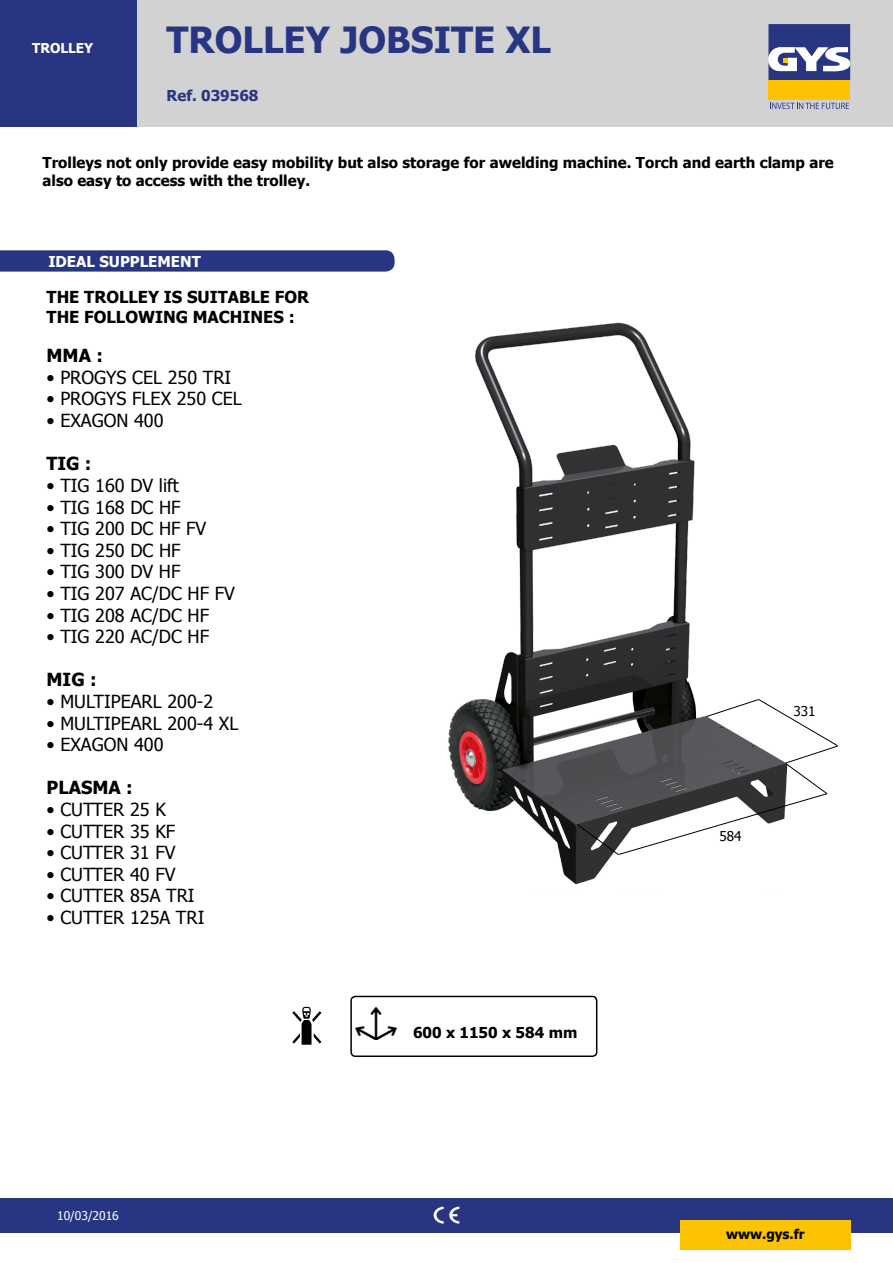
<style>
.page{position:relative;width:893px;height:1263px;background:#fff}
.page>*{position:absolute;margin:0;border:0;box-sizing:border-box;transform-origin:0 0}
.t1{font:700 36px "Tahoma";color:#283583}
.t2{font:18px "Tahoma";color:#000}
.t3{font:700 18px "Tahoma";color:#000}
.t4{font:700 16.5px/19.8px "Tahoma";color:#000}
.t5{font:700 15px/18px "Tahoma";color:#000}
.t6{font:700 15px "Tahoma";color:#fff}
.t7{font:700 15px "Tahoma";color:#283583}
.t8{font:700 13.5px "Tahoma";color:#000}
.t9{font:700 13.5px "Tahoma";color:#fff}
.t10{font:13.5px "Tahoma";color:#000}
.t11{font:12px "Tahoma";color:#fff}
</style>
<div class="page">
<div style="left:137px;top:0;width:756px;height:127px;background:#d2d2d2"></div>
<div style="left:768px;top:81px;width:82px;height:19px;background:#fdc300"></div>
<svg style="left:768px;top:24px;width:82px;height:57px;background:#676ea1"></svg>
<svg style="left:770px;top:103px;width:79px;height:6px"></svg>
<div style="left:0;top:0;width:137px;height:127px;background:#283583"></div>
<div style="left:0;top:1198px;width:893px;height:34px;background:#283583"></div>
<svg style="left:434px;top:1206px;width:25px;height:18px"></svg>
<svg style="left:0;top:250px;width:395px;height:22px;background:#303c87"></svg>
<img style="left:448px;top:322px;width:247px;height:563px">
<svg style="left:576px;top:699px;width:262px;height:156px"></svg>
<div style="left:680px;top:1220px;width:170px;height:30px;background:#fdc300"></div>
<div style="left:350px;top:996px;width:247px;height:61px;border:2px solid #000;border-radius:4px"></div>
<p class="t9" style="left:32px;top:38px;width:63px">TROLLEY</p>
<h1 class="t1" style="left:167px;top:15px;width:386px">TROLLEY JOBSITE XL</h1>
<p class="t7" style="left:167px;top:85px;width:93px">Ref. 039568</p>
<p class="t5" style="left:43px;top:152px;width:793px">Trolleys not only provide easy mobility but also storage for awelding machine. Torch and earth clamp are also easy to access with the trolley.</p>
<p class="t6" style="left:48px;top:251px;width:154px">IDEAL SUPPLEMENT</p>
<p class="t4" style="left:47px;top:286px;width:264px">THE TROLLEY IS SUITABLE FOR<br>THE FOLLOWING MACHINES :</p>
<p class="t3" style="left:47px;top:343px;width:58px">MMA :</p>
<p class="t2" style="left:47px;top:365px;width:186px">• PROGYS CEL 250 TRI</p>
<p class="t2" style="left:47px;top:387px;width:197px">• PROGYS FLEX 250 CEL</p>
<p class="t2" style="left:47px;top:408px;width:119px">• EXAGON 400</p>
<p class="t3" style="left:47px;top:451px;width:46px">TIG :</p>
<p class="t2" style="left:47px;top:473px;width:134px">• TIG 160 DV lift</p>
<p class="t2" style="left:47px;top:495px;width:135px">• TIG 168 DC HF</p>
<p class="t2" style="left:47px;top:516px;width:161px">• TIG 200 DC HF FV</p>
<p class="t2" style="left:47px;top:538px;width:135px">• TIG 250 DC HF</p>
<p class="t2" style="left:47px;top:560px;width:135px">• TIG 300 DV HF</p>
<p class="t2" style="left:47px;top:581px;width:190px">• TIG 207 AC/DC HF FV</p>
<p class="t2" style="left:47px;top:603px;width:164px">• TIG 208 AC/DC HF</p>
<p class="t2" style="left:47px;top:624px;width:164px">• TIG 220 AC/DC HF</p>
<p class="t3" style="left:47px;top:667px;width:51px">MIG :</p>
<p class="t2" style="left:47px;top:689px;width:168px">• MULTIPEARL 200-2</p>
<p class="t2" style="left:47px;top:711px;width:193px">• MULTIPEARL 200-4 XL</p>
<p class="t2" style="left:47px;top:732px;width:119px">• EXAGON 400</p>
<p class="t3" style="left:47px;top:775px;width:88px">PLASMA :</p>
<p class="t2" style="left:47px;top:797px;width:121px">• CUTTER 25 K</p>
<p class="t2" style="left:47px;top:819px;width:130px">• CUTTER 35 KF</p>
<p class="t2" style="left:47px;top:840px;width:130px">• CUTTER 31 FV</p>
<p class="t2" style="left:47px;top:862px;width:130px">• CUTTER 40 FV</p>
<p class="t2" style="left:47px;top:884px;width:149px">• CUTTER 85A TRI</p>
<p class="t2" style="left:47px;top:905px;width:159px">• CUTTER 125A TRI</p>
<p class="t11" style="left:57px;top:1207px;width:63px">10/03/2016</p>
<p class="t5" style="left:413px;top:1022px;width:166px">600 x 1150 x 584 mm</p>
<p class="t10" style="left:719px;top:827px;width:24px">584</p>
<p class="t10" style="left:793px;top:702px;width:24px">331</p>
<p class="t8" style="left:726px;top:1225px;width:80px">www.gys.fr</p>
</div>
